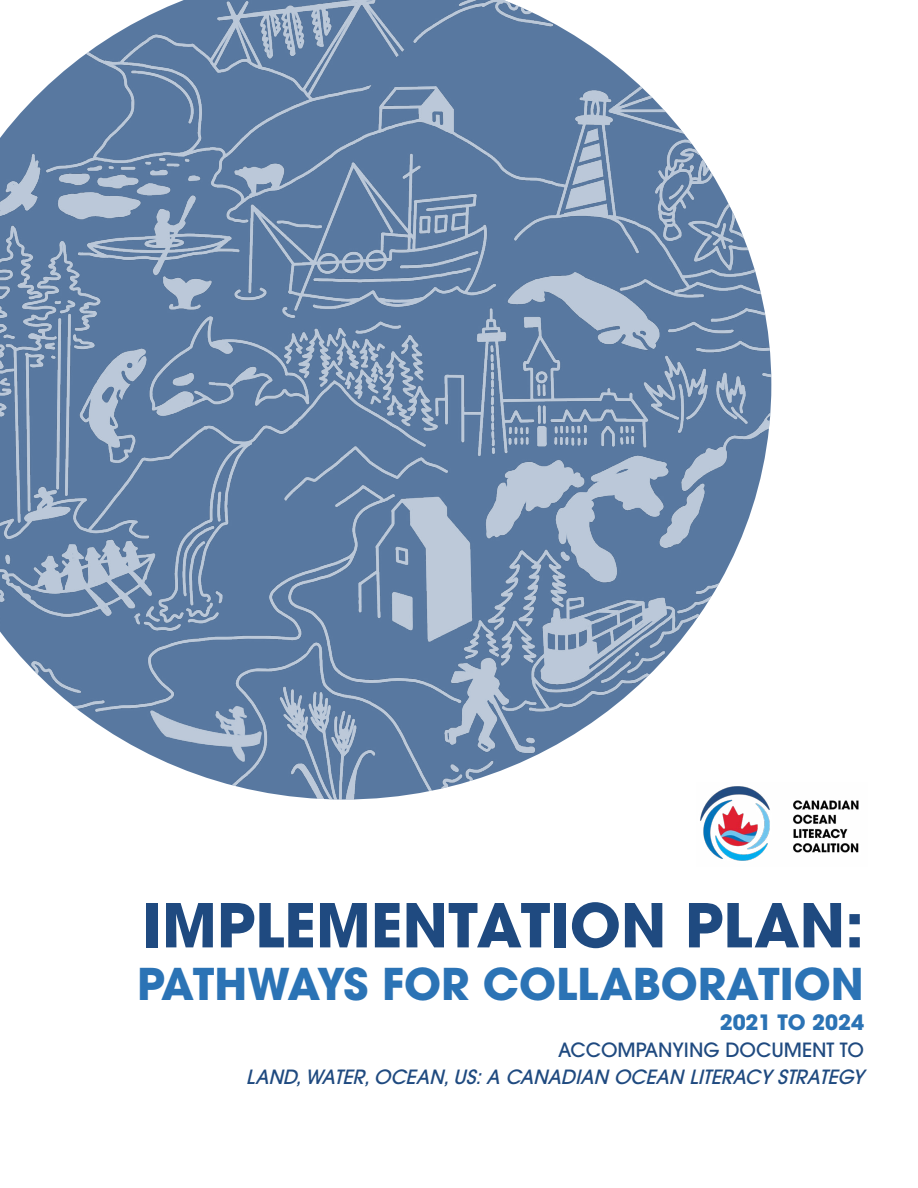
<style>
.page{position:relative;width:918px;height:1188px;background:#fff}
.page>*{position:absolute;margin:0;border:0;box-sizing:border-box;transform-origin:0 0}
.t1{font:700 60px "ITC Avant Garde Pro";color:#1f4a80}
.t2{font:700 43.5px "ITC Avant Garde Pro";color:#2b73b5}
.t3{font:700 21px "ITC Avant Garde Pro";color:#2b73b5}
.t4{font:italic 500 19.5px "ITC Avant Garde Pro";color:#1f4a80}
.t5{font:500 19.5px "ITC Avant Garde Pro";color:#1f4a80}
</style>
<div class="page">
<img style="left:0;top:0;width:771px;height:800px">
<img style="left:696px;top:783px;width:163px;height:78px">
<h1 class="t1" style="left:143px;top:885px;width:723px">IMPLEMENTATION PLAN:</h1>
<h2 class="t2" style="left:137px;top:954px;width:728px">PATHWAYS FOR COLLABORATION</h2>
<p class="t3" style="left:720px;top:1008px;width:146px">2021 TO 2024</p>
<p class="t5" style="left:558px;top:1037px;width:307px">ACCOMPANYING DOCUMENT TO</p>
<p class="t4" style="left:246px;top:1064px;width:625px">LAND,WATER,OCEAN,US:A CANADIAN OCEAN LITERACY STRATEGY</p>
</div>
